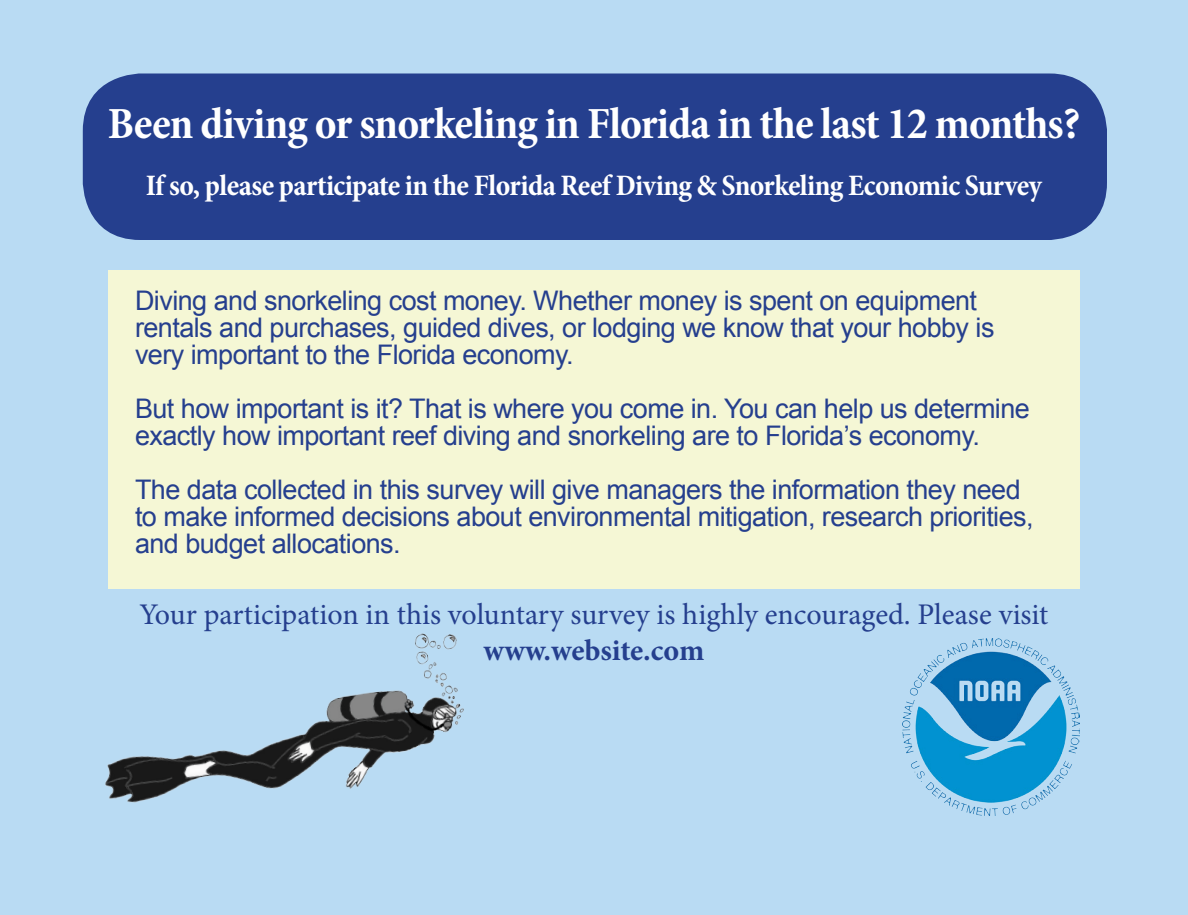
<style>
.page{position:relative;width:1188px;height:915px;background:#b9dbf3}
.page>*{position:absolute;margin:0;border:0;box-sizing:border-box;transform-origin:0 0}
.t1{font:700 condensed 45px "Minion Pro";letter-spacing:-.02em;color:#fff}
.t2{font:30px/36px "Minion Pro";color:#253f8e;text-align:center}
.t3{font:700 condensed 30px "Minion Pro";letter-spacing:-.02em;color:#fff}
.t4{font:27px/27px "Arial";letter-spacing:-.02em;color:#253f8e}
.s1{font-weight:700}
</style>
<div class="page">
<div style="left:83px;top:74px;width:1024px;height:166px;background:#253f8e;border-radius:58px"></div>
<img style="left:105px;top:633px;width:359px;height:170px">
<img style="left:903px;top:638px;width:177px;height:178px">
<div style="left:108px;top:270px;width:972px;height:318px;background:#f5f7d5"></div>
<p class="t1" style="left:108px;top:93px;width:974px">Been diving or snorkeling in Florida in the last 12 months?</p>
<p class="t3" style="left:146px;top:165px;width:898px">If so, please participate in the Florida Reef Diving &amp; Snorkeling Economic Survey</p>
<p class="t4" style="left:135px;top:287px;width:861px">Diving and snorkeling cost money. Whether money is spent on equipment rentals and purchases, guided dives, or lodging we know that your hobby is very important to the Florida economy.</p>
<p class="t4" style="left:135px;top:395px;width:896px">But how important is it? That is where you come in. You can help us determine exactly how important reef diving and snorkeling are to Florida’s economy.</p>
<p class="t4" style="left:135px;top:476px;width:900px">The data collected in this survey will give managers the information they need to make informed decisions about environmental mitigation, research priorities, and budget allocations.</p>
<p class="t2" style="left:140px;top:596px;width:910px">Your participation in this voluntary survey is highly encouraged. Please visit <span class="s1">www.website.com</span></p>
</div>
